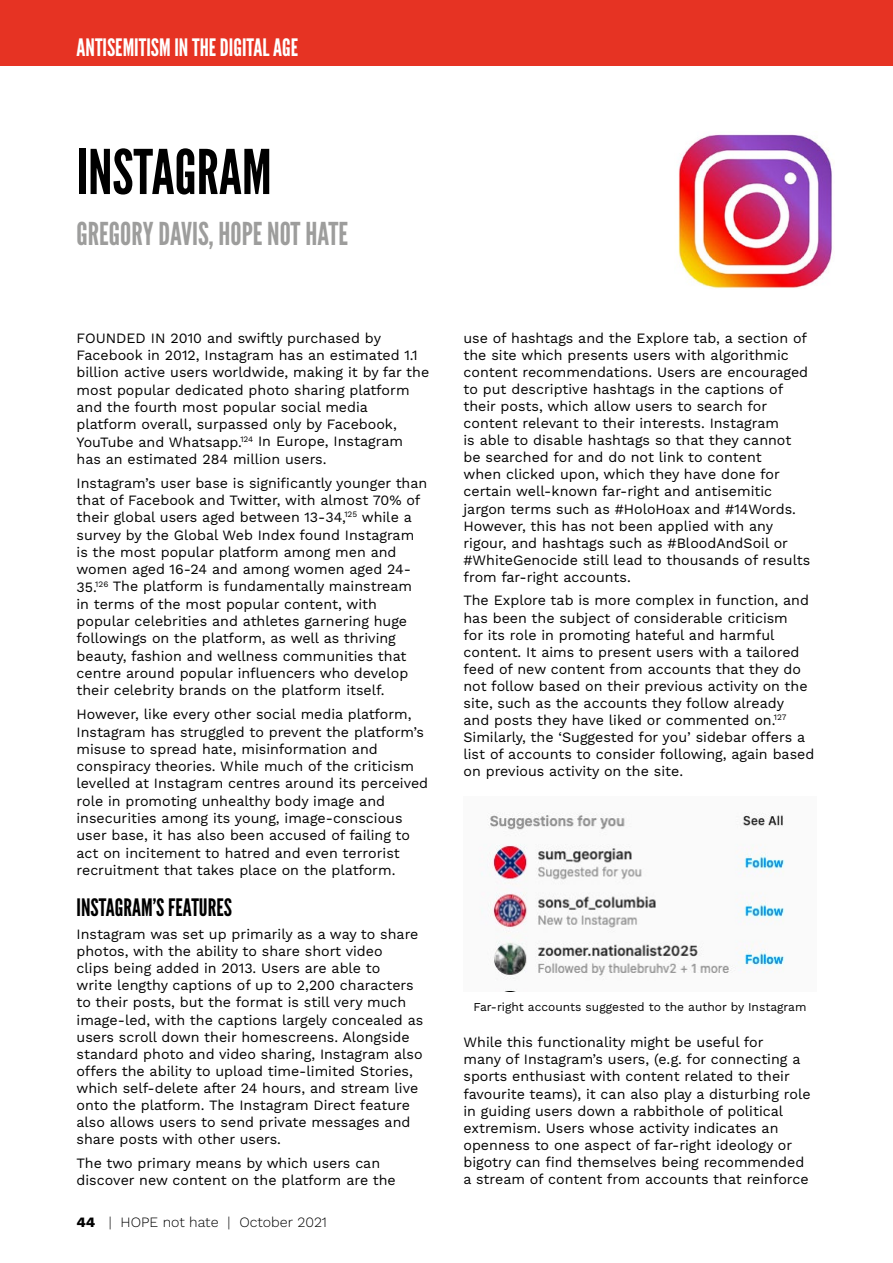
<style>
.page{position:relative;width:893px;height:1263px;background:#fff}
.page>*{position:absolute;margin:0;border:0;box-sizing:border-box;transform-origin:0 0}
.t1{font:61.5px "League Gothic";color:#000}
.t2{font:31.5px "League Gothic";color:#9d9d9c}
.t3{font:24px "League Gothic";color:#fff}
.t4{font:24px "League Gothic";color:#000}
.t5{font:14.25px/17.1px "Work Sans";color:#000}
.t6{font:300 14.25px "Work Sans";color:#000}
.t7{font:12px "Work Sans";color:#000}
.s1{font-weight:800}
</style>
<div class="page">
<div style="left:0;top:0;width:893px;height:66px;background:#e63323"></div>
<img style="left:481px;top:812px;width:304px;height:179px">
<img style="left:678px;top:134px;width:156px;height:155px">
<h3 class="t3" style="left:77px;top:33px;width:223px">ANTISEMITISM IN THE DIGITAL AGE</h3>
<h1 class="t1" style="left:77px;top:135px;width:197px">INSTAGRAM</h1>
<h2 class="t2" style="left:77px;top:215px;width:273px">GREGORY DAVIS, HOPE NOT HATE</h2>
<p class="t5" style="left:77px;top:328px;width:354px">FOUNDED IN 2010 and swiftly purchased by Facebook in 2012, Instagram has an estimated 1.1 billion active users worldwide, making it by far the most popular dedicated photo sharing platform and the fourth most popular social media platform overall, surpassed only by Facebook, YouTube and Whatsapp.<sup>124</sup> In Europe, Instagram has an estimated 284 million users.</p>
<p class="t5" style="left:77px;top:473px;width:352px">Instagram’s user base is significantly younger than that of Facebook and Twitter, with almost 70% of their global users aged between 13-34,<sup>125</sup> while a survey by the Global Web Index found Instagram is the most popular platform among men and women aged 16-24 and among women aged 24- 35.<sup>126</sup> The platform is fundamentally mainstream in terms of the most popular content, with popular celebrities and athletes garnering huge followings on the platform, as well as thriving beauty, fashion and wellness communities that centre around popular influencers who develop their celebrity brands on the platform itself.</p>
<p class="t5" style="left:77px;top:705px;width:353px">However, like every other social media platform, Instagram has struggled to prevent the platform’s misuse to spread hate, misinformation and conspiracy theories. While much of the criticism levelled at Instagram centres around its perceived role in promoting unhealthy body image and insecurities among its young, image-conscious user base, it has also been accused of failing to act on incitement to hatred and even terrorist recruitment that takes place on the platform.</p>
<h3 class="t4" style="left:77px;top:893px;width:157px">INSTAGRAM’S FEATURES</h3>
<p class="t5" style="left:77px;top:925px;width:348px">Instagram was set up primarily as a way to share photos, with the ability to share short video<br>clips being added in 2013. Users are able to<br>write lengthy captions of up to 2,200 characters to their posts, but the format is still very much image-led, with the captions largely concealed as users scroll down their homescreens. Alongside standard photo and video sharing, Instagram also offers the ability to upload time-limited Stories, which self-delete after 24 hours, and stream live onto the platform. The Instagram Direct feature also allows users to send private messages and share posts with other users.</p>
<p class="t5" style="left:77px;top:1154px;width:321px">The two primary means by which users can discover new content on the platform are the</p>
<p class="t6" style="left:77px;top:1212px;width:252px"><span class="s1">44</span> | HOPE not hate | October 2021</p>
<p class="t5" style="left:463px;top:329px;width:348px">use of hashtags and the Explore tab, a section of the site which presents users with algorithmic content recommendations. Users are encouraged to put descriptive hashtags in the captions of their posts, which allow users to search for content relevant to their interests. Instagram<br>is able to disable hashtags so that they cannot be searched for and do not link to content<br>when clicked upon, which they have done for certain well-known far-right and antisemitic jargon terms such as #HoloHoax and #14Words.<br>However, this has not been applied with any rigour, and hashtags such as #BloodAndSoil or #WhiteGenocide still lead to thousands of results from far-right accounts.</p>
<p class="t5" style="left:463px;top:591px;width:352px">The Explore tab is more complex in function, and has been the subject of considerable criticism<br>for its role in promoting hateful and harmful content. It aims to present users with a tailored feed of new content from accounts that they do not follow based on their previous activity on the site, such as the accounts they follow already<br>and posts they have liked or commented on.<sup>127<br></sup>Similarly, the ‘Suggested for you’ sidebar offers a list of accounts to consider following, again based on previous activity on the site.</p>
<p class="t7" style="left:473px;top:998px;width:335px">Far-right accounts suggested to the author by Instagram</p>
<p class="t5" style="left:463px;top:1033px;width:349px">While this functionality might be useful for<br>many of Instagram’s users, (e.g. for connecting a sports enthusiast with content related to their favourite teams), it can also play a disturbing role in guiding users down a rabbithole of political extremism. Users whose activity indicates an openness to one aspect of far-right ideology or bigotry can find themselves being recommended a stream of content from accounts that reinforce</p>
</div>
